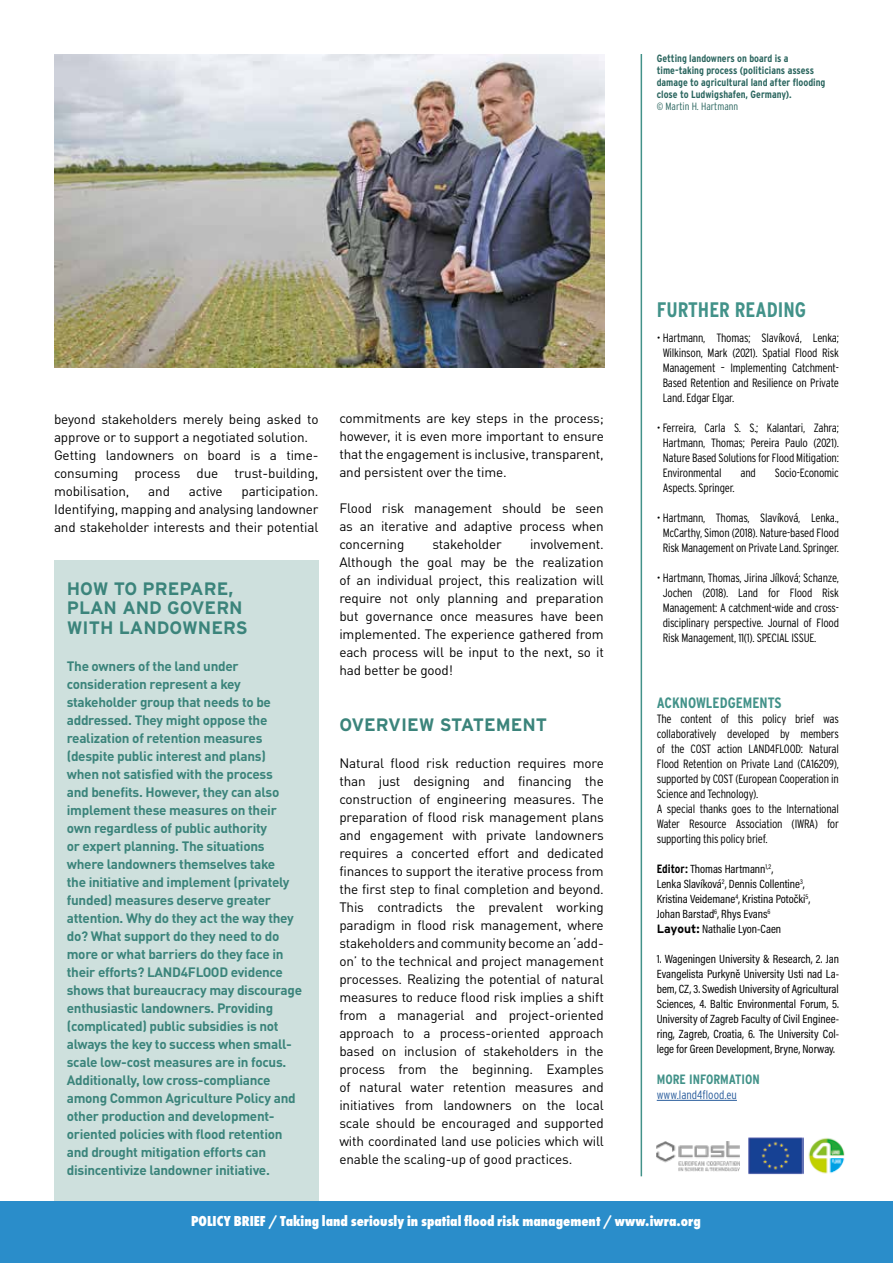
<style>
.page{position:relative;width:893px;height:1263px;background:#fff}
.page>*{position:absolute;margin:0;border:0;box-sizing:border-box;transform-origin:0 0}
.t1{font:700 condensed 21px "Interstate";color:#429289}
.t2{font:700 18px/19.5px "Interstate";color:#3b847b}
.t3{font:800 condensed 15px "Futura T";color:#fff}
.t4{font:700 condensed 15px "Interstate";color:#429289}
.t5{font:13.5px/18px "DIN Pro";letter-spacing:-.01em;color:#000;text-align:justify}
.t6{font:700 13.5px/18px "DIN Pro";letter-spacing:-.02em;color:#3b847b}
.t7{font:700 condensed 13.5px "Interstate";color:#429289}
.t8{font:300 condensed 12px/15px "Interstate";letter-spacing:-.02em;color:#000;text-align:justify}
.t9{font:12px/15px "Acumin Pro Cond";color:#000}
.t10{font:300 condensed 12px "Interstate";color:#275b9b}
.t11{font:700 condensed 10.5px/12px "Interstate";color:#2a655e}
.t12{font:300 condensed 10.5px "Interstate";color:#2a655e}
.s1{font-family:"Interstate";font-weight:700;font-stretch:condensed}
.s2{font-family:"Interstate";font-weight:700}
</style>
<div class="page">
<hr style="left:641px;top:54px;width:1px;height:1122px;background:#429289">
<div style="left:0;top:1201px;width:893px;height:62px;background:#2a8dca"></div>
<hr style="left:657px;top:1100px;width:80px;height:1px;background:#275b9b">
<div style="left:54px;top:560px;width:264px;height:641px;background:#c9ddda"></div>
<img style="left:808px;top:1138px;width:37px;height:36px">
<img style="left:748px;top:1137px;width:56px;height:38px">
<img style="left:657px;top:1141px;width:83px;height:31px">
<img style="left:54px;top:54px;width:550px;height:313px">
<p class="t11" style="left:657px;top:53px;width:170px">Getting landowners on board is a time-taking process (politicians assess damage to agricultural land after flooding close to Ludwigshafen, Germany).</p>
<p class="t12" style="left:657px;top:101px;width:83px">© Martin H. Hartmann</p>
<p class="t5" style="left:54px;top:408px;width:266px;text-align:left">beyond stakeholders merely being asked to approve or to support a negotiated solution.<br>Getting landowners on board is a time&shy;consuming process due trust-building, mobilisation,</p>
<p class="t5" style="left:54px;top:480px;width:266px;text-indent:187px">participation.<br>Identifying, mapping and analysing landowner and stakeholder interests and their potential</p>
<p class="t5" style="left:148px;top:480px;width:23px">and</p>
<p class="t5" style="left:189px;top:480px;width:35px">active</p>
<h2 class="t2" style="left:67px;top:579px;width:183px">HOW TO PREPARE,<br>PLAN AND GOVERN<br>WITH LANDOWNERS</h2>
<p class="t6" style="left:67px;top:656px;width:237px">The owners of the land under consideration represent a key stakeholder group that needs to be addressed. They might oppose the realization of retention measures (despite public interest and plans)<br>when not satisfied with the process<br>and benefits. However, they can also implement these measures on their own regardless of public authority<br>or expert planning. The situations where landowners themselves take<br>the initiative and implement (privately funded) measures deserve greater attention. Why do they act the way they do? What support do they need to do more or what barriers do they face in their efforts? LAND4FLOOD evidence shows that bureaucracy may discourage enthusiastic landowners. Providing (complicated) public subsidies is not always the key to success when small&shy;scale low-cost measures are in focus.<br>Additionally, low cross-compliance among Common Agriculture Policy and other production and development&shy;oriented policies with flood retention and drought mitigation efforts can disincentivize landowner initiative.</p>
<p class="t5" style="left:339px;top:408px;width:266px">commitments are key steps in the process; however, it is even more important to ensure that the engagement is inclusive, transparent, and persistent over the time.</p>
<p class="t5" style="left:339px;top:498px;width:266px">Flood risk management should be seen as an iterative and adaptive process when concerning</p>
<p class="t5" style="left:339px;top:534px;width:266px;text-indent:191px">involvement.<br>Although the goal may be the realization of an individual project, this realization will require not only planning and preparation but governance once measures have been implemented. The experience gathered from each process will be input to the next, so it had better be good!</p>
<h2 class="t2" style="left:339px;top:714px;width:209px">OVERVIEW STATEMENT</h2>
<p class="t5" style="left:339px;top:753px;width:266px">Natural flood risk reduction requires more than just designing and financing the construction of engineering measures. The preparation of flood risk management plans and engagement with private landowners requires a concerted effort and dedicated finances to support the iterative process from the first step to final completion and beyond.<br>This contradicts the prevalent working paradigm in flood risk management, where stakeholders and community become an ‘add&shy;on’ to the technical and project management processes. Realizing the potential of natural measures to reduce flood risk implies a shift from a managerial and project-oriented approach to a process-oriented approach based on inclusion of stakeholders in the process from the beginning. Examples of natural water retention measures and initiatives from landowners on the local scale should be encouraged and supported with coordinated land use policies which will enable the scaling-up of good practices.</p>
<p class="t5" style="left:433px;top:534px;width:71px">stakeholder</p>
<h1 class="t1" style="left:657px;top:297px;width:151px">FURTHER READING</h1>
<p class="t8" style="left:663px;top:330px;width:178px;text-indent:-6px">• Hartmann, Thomas; Slavíková, Lenka; Wilkinson, Mark (2021). Spatial Flood Risk Management – Implementing Catchment-Based Retention and Resilience on Private Land. Edgar Elgar.</p>
<p class="t8" style="left:663px;top:420px;width:178px;text-indent:-6px">• Ferreira, Carla S. S.; Kalantari, Zahra; Hartmann, Thomas; Pereira Paulo (2021).<br>Nature Based Solutions for Flood Mitigation:<br>Environmental</p>
<p class="t8" style="left:740px;top:465px;width:17px">and</p>
<p class="t8" style="left:775px;top:465px;width:66px">Socio-Economic</p>
<p class="t8" style="left:663px;top:480px;width:73px">Aspects. Springer.</p>
<p class="t8" style="left:657px;top:510px;width:184px;text-align:center">• Hartmann, Thomas, Slavíková, Lenka.,<br>McCarthy, Simon (2018). Nature-based Flood<br>Risk Management on Private Land. Springer.</p>
<p class="t8" style="left:663px;top:570px;width:178px;text-indent:-6px">• Hartmann, Thomas, Jirina Jílková; Schanze, Jochen (2018). Land for Flood Risk Management: A catchment-wide and cross&shy;disciplinary perspective. Journal of Flood Risk Management, 11(1). SPECIAL ISSUE.</p>
<p class="t4" style="left:657px;top:694px;width:126px">ACKNOWLEDGEMENTS</p>
<p class="t8" style="left:657px;top:711px;width:184px;text-align:left">The content of this policy brief was collaboratively developed by members of the COST action LAND4FLOOD: Natural Flood Retention on Private Land (CA16209), supported by COST (European Cooperation in Science and Technology).<br>A special thanks goes to the International Water Resource Association (IWRA) for supporting this policy brief.</p>
<p class="t9" style="left:657px;top:861px;width:155px"><span class="s1">Editor:</span> Thomas Hartmann<sup>1,2</sup>,<br>Lenka Slavíková<sup>2</sup>, Dennis Collentine<sup>3</sup>, Kristina Veidemane<sup>4</sup>, Kristina Potočki<sup>5</sup>, Johan Barstad<sup>6</sup>, Rhys Evans<sup>6<br></sup><span class="s2">Layout:</span> Nathalie Lyon-Caen</p>
<p class="t9" style="left:657px;top:951px;width:184px;text-align:justify">1. Wageningen University &amp; Research, 2. Jan Evangelista Purkyně University Usti nad La&shy;bem, CZ, 3. Swedish University of Agricultural Sciences, 4. Baltic Environmental Forum, 5.<br>University of Zagreb Faculty of Civil Enginee&shy;ring, Zagreb, Croatia, 6. The University Col&shy;lege for Green Development, Bryne, Norway.</p>
<p class="t7" style="left:657px;top:1071px;width:105px">MORE INFORMATION</p>
<p class="t10" style="left:657px;top:1088px;width:82px">www.land4flood.eu</p>
<p class="t3" style="left:191px;top:1212px;width:511px">POLICY BRIEF / Taking land seriously in spatial flood risk management / www.iwra.org</p>
</div>
